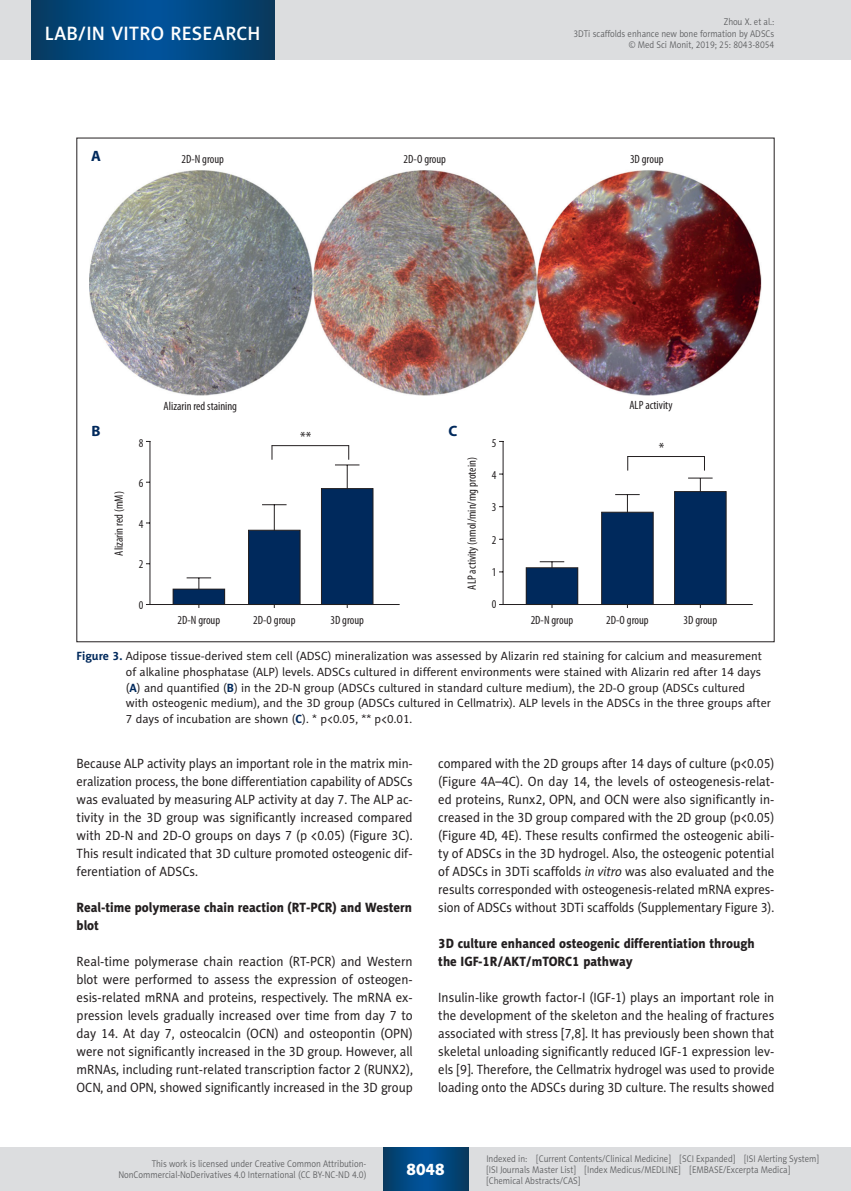
<style>
.page{position:relative;width:851px;height:1191px;background:#fff}
.page>*{position:absolute;margin:0;border:0;box-sizing:border-box;transform-origin:0 0}
.t1{font:19.5px "Naomi Sans EFN Medium";letter-spacing:.015em;color:#fff}
.t2{font:16.5px "Naomi Sans EFN Heavy";color:#fff}
.t3{font:condensed 15px "Myriad Pro";color:#231f20}
.t4{font:700 15px "Myriad Pro";color:#00295c}
.MSM_Body{font:13.5px/18px "Naomi Sans EFN";letter-spacing:-.005em;color:#231f20;text-align:justify;scale:.94 1}
.MSM_Body-2{font:13.5px/18px "Naomi Sans EFN";letter-spacing:-.005em;color:#231f20;text-align:justify;scale:.95 1}
.MSM_Headline_2{font:13.5px/18px "Naomi Sans EFN Heavy";color:#231f20;scale:.95 1}
.MSM_Rycina_tytul{font:12px/15.8px "Naomi Sans EFN";color:#231f20}
.t5{font:condensed 12px "Myriad Pro";color:#231f20}
.t6{font:9.75px/11.2px "Naomi Sans EFN Light";color:#57585a;text-align:right;scale:.9 1}
.s1{font-weight:700;color:#00295c}
.s2{font-style:italic}
</style>
<div class="page">
<img style="left:89px;top:170px;width:672px;height:226px">
<hr style="left:146px;top:604px;width:253px;height:1px;background:#231f20">
<hr style="left:149px;top:441px;width:1px;height:163px;background:#231f20">
<div style="left:321px;top:488px;width:52px;height:117px;background:#00295c;border:1px solid #231f20"></div>
<svg style="left:172px;top:445px;width:188px;height:163px"></svg>
<hr style="left:499px;top:604px;width:253px;height:1px;background:#231f20">
<hr style="left:502px;top:441px;width:1px;height:163px;background:#231f20">
<div style="left:674px;top:491px;width:52px;height:114px;background:#00295c;border:1px solid #231f20"></div>
<svg style="left:525px;top:477px;width:188px;height:131px"></svg>
<hr style="left:627px;top:456px;width:77px;height:1px;background:#231f20">
<hr style="left:627px;top:494px;width:1px;height:114px;background:#231f20">
<div style="left:601px;top:512px;width:52px;height:93px;background:#00295c;border:1px solid #231f20"></div>
<svg style="left:627px;top:456px;width:1px;height:14px"></svg>
<svg style="left:704px;top:456px;width:1px;height:14px"></svg>
<div style="left:0;top:1148px;width:850px;height:43px;background:#dcdddf"></div>
<svg style="left:383px;top:1147px;width:85px;height:43px;background:#02477e"></svg>
<div style="left:0;top:0;width:850px;height:60px;background:#dcdddf"></div>
<hr style="left:850px;top:0;width:1px;height:60px;background:#dcdddf">
<svg style="left:32px;top:0;width:242px;height:60px;background:#02477f"></svg>
<h1 class="t1" style="left:45px;top:22px;width:217px">LAB/IN VITRO RESEARCH</h1>
<p class="t6" style="left:573px;top:16px;width:225px">Zhou X. et al.:<br>3DTi scaffolds enhance new bone formation by ADSCs © Med Sci Monit, 2019; 25: 8043-8054</p>
<p class="t4" style="left:91px;top:147px;width:11px">A</p>
<p class="t5" style="left:181px;top:152px;width:44px">2D-N group</p>
<p class="t5" style="left:403px;top:152px;width:44px">2D-O group</p>
<p class="t5" style="left:630px;top:152px;width:35px">3D group</p>
<p class="t5" style="left:164px;top:399px;width:75px">Alizarin red staining</p>
<p class="t4" style="left:91px;top:421px;width:11px">B</p>
<p class="t4" style="left:448px;top:421px;width:10px">C</p>
<p class="t3" style="left:300px;top:428px;width:13px">**</p>
<p class="t5" style="left:139px;top:435px;width:6px">8</p>
<p class="t5" style="left:139px;top:476px;width:6px">6</p>
<p class="t5" style="left:139px;top:516px;width:6px">4</p>
<p class="t5" style="left:139px;top:557px;width:6px">2</p>
<p class="t5" style="left:139px;top:597px;width:6px">0</p>
<p class="t5" style="left:112px;top:555px;width:66px;rotate:-90deg">Alizarin red (mM)</p>
<p class="t5" style="left:177px;top:612px;width:44px">2D-N group</p>
<p class="t5" style="left:253px;top:612px;width:44px">2D-O group</p>
<p class="t5" style="left:330px;top:612px;width:35px">3D group</p>
<p class="t5" style="left:464px;top:589px;width:134px;rotate:-90deg">ALP activity (nmol/min/mg protein)</p>
<p class="t5" style="left:491px;top:435px;width:6px">5</p>
<p class="t5" style="left:491px;top:468px;width:6px">4</p>
<p class="t5" style="left:491px;top:500px;width:6px">3</p>
<p class="t5" style="left:491px;top:532px;width:6px">2</p>
<p class="t5" style="left:491px;top:564px;width:6px">1</p>
<p class="t5" style="left:491px;top:597px;width:6px">0</p>
<p class="t5" style="left:629px;top:398px;width:45px">ALP activity</p>
<p class="t3" style="left:658px;top:439px;width:7px">*</p>
<p class="t5" style="left:530px;top:612px;width:44px">2D-N group</p>
<p class="t5" style="left:606px;top:612px;width:44px">2D-O group</p>
<p class="t5" style="left:683px;top:612px;width:35px">3D group</p>
<p class="MSM_Rycina_tytul" style="left:126px;top:648px;width:646px;text-indent:-49px"><span class="s1">Figure 3.</span> Adipose tissue-derived stem cell (ADSC) mineralization was assessed by Alizarin red staining for calcium and measurement of alkaline phosphatase (ALP) levels. ADSCs cultured in different environments were stained with Alizarin red after 14 days (<span class="s1">A</span>) and quantified (<span class="s1">B</span>) in the 2D-N group (ADSCs cultured in standard culture medium), the 2D-O group (ADSCs cultured with osteogenic medium), and the 3D group (ADSCs cultured in Cellmatrix). ALP levels in the ADSCs in the three groups after 7 days of incubation are shown (<span class="s1">C</span>). * p&lt;0.05, ** p&lt;0.01.</p>
<p class="MSM_Body" style="left:77px;top:754px;width:359px">Because ALP activity plays an important role in the matrix min&shy;eralization process, the bone differentiation capability of ADSCs was evaluated by measuring ALP activity at day 7. The ALP ac&shy;tivity in the 3D group was significantly increased compared with 2D-N and 2D-O groups on days 7 (p &lt;0.05) (Figure 3C).<br>This result indicated that 3D culture promoted osteogenic dif&shy;ferentiation of ADSCs.</p>
<p class="MSM_Headline_2" style="left:77px;top:898px;width:354px">Real-time polymerase chain reaction (RT-PCR) and Western blot</p>
<p class="MSM_Body-2" style="left:77px;top:952px;width:355px">Real-time polymerase chain reaction (RT-PCR) and Western blot were performed to assess the expression of osteogen&shy;esis-related mRNA and proteins, respectively. The mRNA ex&shy;pression levels gradually increased over time from day 7 to day 14. At day 7, osteocalcin (OCN) and osteopontin (OPN) were not significantly increased in the 3D group. However, all mRNAs, including runt-related transcription factor 2 (RUNX2), OCN, and OPN, showed significantly increased in the 3D group</p>
<p class="MSM_Body" style="left:438px;top:754px;width:359px">compared with the 2D groups after 14 days of culture (p&lt;0.05) (Figure 4A–4C). On day 14, the levels of osteogenesis-relat&shy;ed proteins, Runx2, OPN, and OCN were also significantly in&shy;creased in the 3D group compared with the 2D group (p&lt;0.05) (Figure 4D, 4E). These results confirmed the osteogenic abili&shy;ty of ADSCs in the 3D hydrogel. Also, the osteogenic potential of ADSCs in 3DTi scaffolds <span class="s2">in vitro</span> was also evaluated and the results corresponded with osteogenesis-related mRNA expres&shy;sion of ADSCs without 3DTi scaffolds (Supplementary Figure 3).</p>
<p class="MSM_Headline_2" style="left:438px;top:934px;width:334px">3D culture enhanced osteogenic differentiation through the IGF-1R/AKT/mTORC1 pathway</p>
<p class="MSM_Body-2" style="left:438px;top:988px;width:355px">Insulin-like growth factor-I (IGF-1) plays an important role in the development of the skeleton and the healing of fractures associated with stress [7,8]. It has previously been shown that skeletal unloading significantly reduced IGF-1 expression lev&shy;els [9]. Therefore, the Cellmatrix hydrogel was used to provide loading onto the ADSCs during 3D culture. The results showed</p>
<p class="t6" style="left:118px;top:1158px;width:277px">This work is licensed under Creative Common Attribution-<br>NonCommercial-NoDerivatives 4.0 International (CC BY-NC-ND 4.0)</p>
<p class="t2" style="left:406px;top:1159px;width:40px">8048</p>
<p class="t6" style="left:486px;top:1152px;width:371px;text-align:left">Indexed in: [Current Contents/Clinical Medicine] [SCI Expanded] [ISI Alerting System] [ISI Journals Master List] [Index Medicus/MEDLINE] [EMBASE/Excerpta Medica] [Chemical Abstracts/CAS]</p>
</div>
